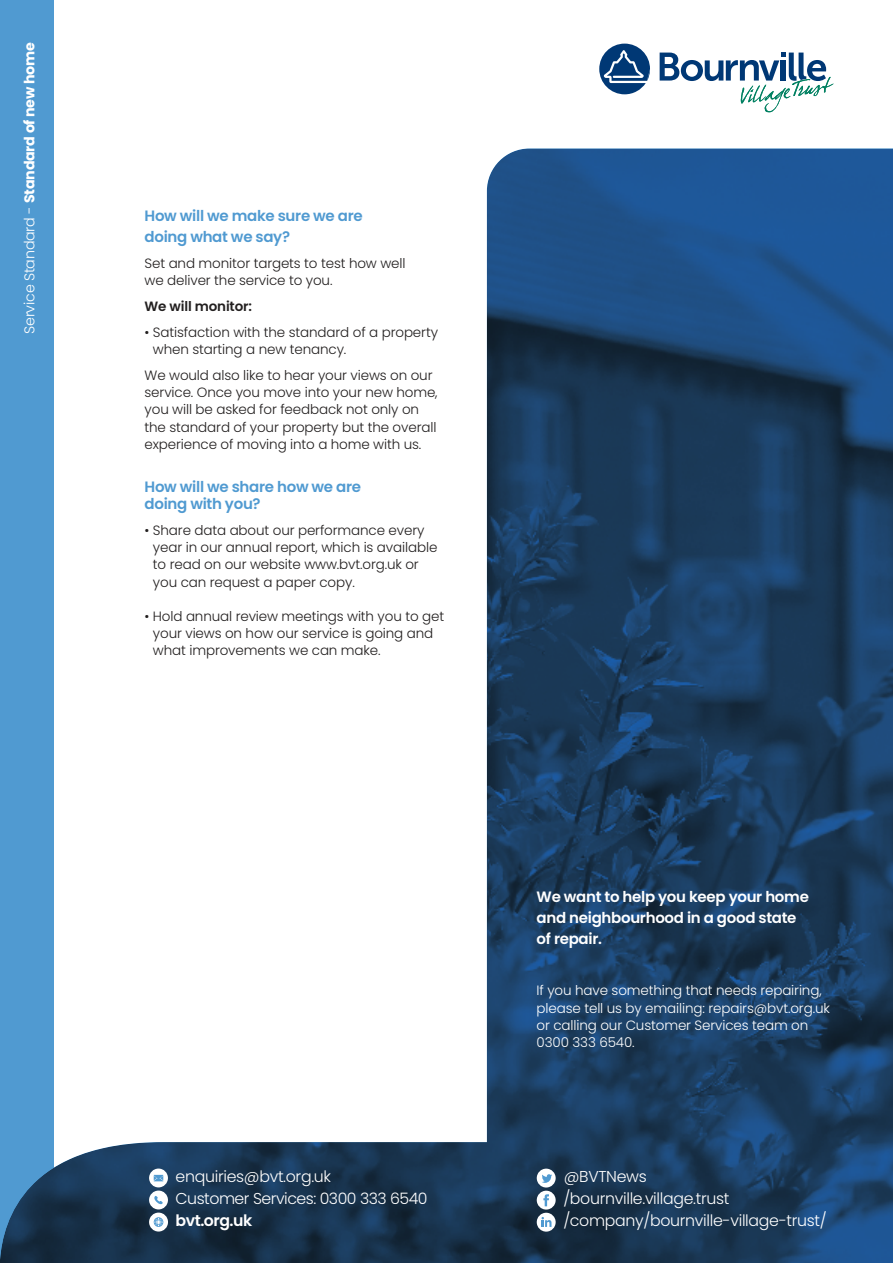
<style>
.page{position:relative;width:893px;height:1263px;background:#fff}
.page>*{position:absolute;margin:0;border:0;box-sizing:border-box;transform-origin:0 0}
.t1{font:300 15.75px/22px "Poppins";letter-spacing:-.02em;color:#fff}
.t2{font:600 15.75px "Poppins";letter-spacing:-.03em;color:#fff}
.t3{font:600 15px/21px "Poppins";letter-spacing:-.02em;color:#509ad1}
.t4{font:600 15px/21px "Poppins";letter-spacing:-.02em;color:#fff}
.t5{font:700 14.25px "Poppins";letter-spacing:-.02em;color:#fff}
.t6{font:300 13.5px/17.2px "Poppins";letter-spacing:-.01em;color:#221f1f}
.t7{font:300 13.5px/17.2px "Poppins";letter-spacing:-.01em;color:#fff}
.t8{font:600 13.5px "Poppins";letter-spacing:-.01em;color:#221f1f}
.s1{font-weight:300}
</style>
<div class="page">
<div style="left:0;top:0;width:54px;height:1263px;background:#509ad1"></div>
<img style="left:0;top:149px;width:893px;height:1114px">
<div style="left:537px;top:1168px;width:19px;height:19px;background:#fff;border-radius:50%"></div>
<svg style="left:542px;top:1174px;width:10px;height:9px"></svg>
<div style="left:537px;top:1191px;width:19px;height:18px;background:#fff;border-radius:50%"></div>
<svg style="left:543px;top:1194px;width:6px;height:12px"></svg>
<div style="left:537px;top:1213px;width:19px;height:18px;background:#fff;border-radius:50%"></div>
<svg style="left:541px;top:1217px;width:10px;height:10px"></svg>
<svg style="left:149px;top:1168px;width:19px;height:19px"></svg>
<svg style="left:154px;top:1175px;width:9px;height:6px"></svg>
<div style="left:149px;top:1190px;width:19px;height:19px;background:#fff;border-radius:50%"></div>
<svg style="left:154px;top:1196px;width:9px;height:8px"></svg>
<svg style="left:149px;top:1212px;width:19px;height:19px"></svg>
<svg style="left:154px;top:1217px;width:9px;height:10px"></svg>
<svg style="left:599px;top:44px;width:51px;height:50px"></svg>
<svg style="left:660px;top:53px;width:173px;height:59px"></svg>
<p class="t5" style="left:23px;top:334px;width:293px;rotate:-90deg"><span class="s1">Service Standard -</span> Standard of new home</p>
<p class="t3" style="left:145px;top:207px;width:220px">How will we make sure we are doing what we say?</p>
<p class="t6" style="left:145px;top:255px;width:262px">Set and monitor targets to test how well we deliver the service to you.</p>
<p class="t8" style="left:145px;top:300px;width:109px">We will monitor:</p>
<p class="t6" style="left:153px;top:324px;width:287px;text-indent:-8px">• Satisfaction with the standard of a property when starting a new tenancy.</p>
<p class="t6" style="left:145px;top:367px;width:295px">We would also like to hear your views on our service. Once you move into your new home, you will be asked for feedback not only on the standard of your property but the overall experience of moving into a home with us.</p>
<p class="t3" style="left:145px;top:479px;width:218px;line-height:17.2px">How will we share how we are doing with you?</p>
<p class="t6" style="left:153px;top:522px;width:286px;text-indent:-8px">• Share data about our performance every year in our annual report, which is available to read on our website www.bvt.org.uk or you can request a paper copy.</p>
<p class="t6" style="left:153px;top:608px;width:293px;text-indent:-8px">• Hold annual review meetings with you to get your views on how our service is going and what improvements we can make.</p>
<p class="t1" style="left:175px;top:1166px;width:254px">enquiries@bvt.org.uk<br>Customer Services: 0300 333 6540</p>
<p class="t2" style="left:176px;top:1214px;width:78px">bvt.org.uk</p>
<p class="t4" style="left:537px;top:888px;width:274px">We want to help you keep your home and neighbourhood in a good state of repair.</p>
<p class="t7" style="left:537px;top:982px;width:295px">If you have something that needs repairing, please tell us by emailing: repairs@bvt.org.uk or calling our Customer Services team on 0300 333 6540.</p>
<p class="t1" style="left:563px;top:1166px;width:265px">@BVTNews<br>/bournville.village.trust /company/bournville-village-trust/</p>
</div>
